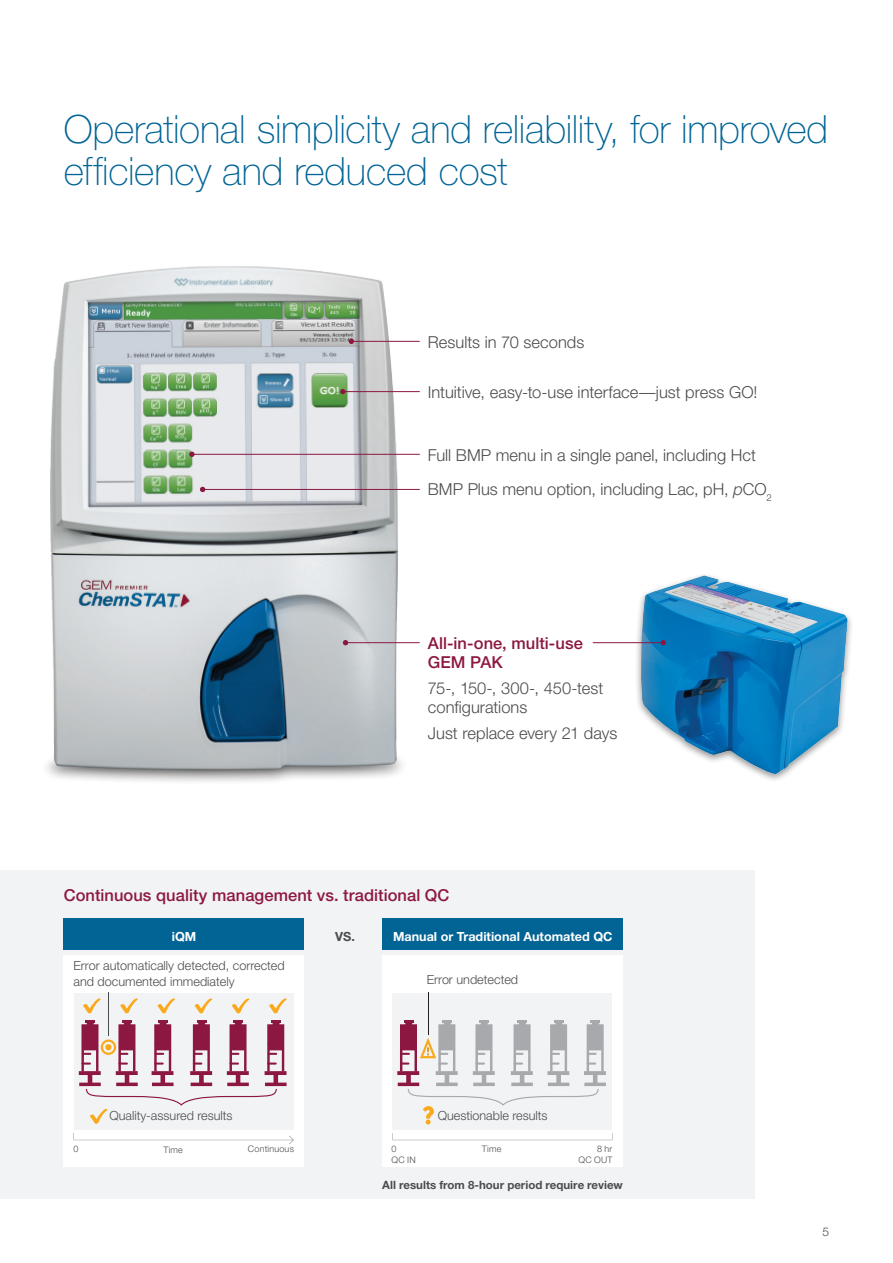
<style>
.page{position:relative;width:893px;height:1263px;background:#fff}
.page>*{position:absolute;margin:0;border:0;box-sizing:border-box;transform-origin:0 0}
.t1{font:100 39px/42px "Helvetica Neue";letter-spacing:-.01em;color:#016495}
.t2{font:300 16.5px/19.8px "Helvetica Neue";color:#4b4c4d}
.t3{font:500 16.5px/19.8px "Helvetica Neue";letter-spacing:.005em;color:#8c1841}
.t4{font:300 12.6px/15.1px "Helvetica Neue";color:#4b4c4d}
.t5{font:700 12.6px "Helvetica Neue";color:#fff}
.t6{font:700 12.6px "Helvetica Neue";color:#4b4c4d}
.t7{font:300 12px "Helvetica Neue";color:#4b4c4d}
.t8{font:700 11.4px "Helvetica Neue";color:#4b4c4d}
.t9{font:300 9px "Helvetica Neue";letter-spacing:.025em;color:#4b4c4d}
.s1{font-style:italic}
</style>
<div class="page">
<div style="left:0;top:870px;width:755px;height:329px;background:#f2f3f4"></div>
<img style="left:47px;top:266px;width:373px;height:516px">
<img style="left:602px;top:575px;width:250px;height:205px">
<svg style="left:349px;top:339px;width:5px;height:5px"></svg>
<svg style="left:340px;top:389px;width:6px;height:5px"></svg>
<svg style="left:189px;top:452px;width:6px;height:5px"></svg>
<svg style="left:200px;top:487px;width:5px;height:5px"></svg>
<hr style="left:351px;top:341px;width:69px;height:1px;background:#8c1841">
<hr style="left:343px;top:391px;width:77px;height:1px;background:#8c1841">
<hr style="left:192px;top:454px;width:228px;height:1px;background:#8c1841">
<hr style="left:204px;top:489px;width:216px;height:1px;background:#8c1841">
<svg style="left:343px;top:640px;width:5px;height:5px"></svg>
<hr style="left:345px;top:642px;width:75px;height:1px;background:#8c1841">
<svg style="left:661px;top:640px;width:5px;height:5px"></svg>
<hr style="left:593px;top:642px;width:70px;height:1px;background:#8c1841">
<div style="left:382px;top:955px;width:241px;height:212px;background:#fff"></div>
<div style="left:392px;top:993px;width:220px;height:137px;background:#f2f3f4"></div>
<div style="left:64px;top:919px;width:240px;height:31px;background:#016495"></div>
<div style="left:382px;top:919px;width:241px;height:31px;background:#016495"></div>
<div style="left:64px;top:955px;width:240px;height:212px;background:#fff"></div>
<div style="left:74px;top:993px;width:219px;height:137px;background:#f2f3f4"></div>
<hr style="left:108px;top:992px;width:1px;height:43px;background:#4b4c4d">
<hr style="left:428px;top:992px;width:1px;height:42px;background:#231f20">
<svg style="left:392px;top:1133px;width:220px;height:7px"></svg>
<svg style="left:74px;top:1135px;width:220px;height:9px"></svg>
<svg style="left:86px;top:1089px;width:191px;height:35px"></svg>
<svg style="left:83px;top:998px;width:18px;height:16px"></svg>
<svg style="left:120px;top:998px;width:18px;height:16px"></svg>
<svg style="left:269px;top:998px;width:18px;height:16px"></svg>
<svg style="left:232px;top:998px;width:18px;height:16px"></svg>
<svg style="left:194px;top:998px;width:19px;height:16px"></svg>
<svg style="left:157px;top:998px;width:18px;height:16px"></svg>
<svg style="left:408px;top:1089px;width:191px;height:35px"></svg>
<hr style="left:88px;top:1074px;width:4px;height:10px;background:#8c1841">
<svg style="left:79px;top:1071px;width:22px;height:4px"></svg>
<svg style="left:79px;top:1082px;width:22px;height:4px"></svg>
<hr style="left:125px;top:1074px;width:4px;height:10px;background:#8c1841">
<svg style="left:116px;top:1071px;width:22px;height:4px"></svg>
<svg style="left:116px;top:1082px;width:22px;height:4px"></svg>
<svg style="left:81px;top:1021px;width:54px;height:50px"></svg>
<div style="left:160px;top:1074px;width:5px;height:10px;background:#8c1841"></div>
<svg style="left:152px;top:1071px;width:21px;height:4px"></svg>
<svg style="left:152px;top:1082px;width:22px;height:4px"></svg>
<svg style="left:154px;top:1021px;width:17px;height:50px"></svg>
<div style="left:199px;top:1074px;width:5px;height:10px;background:#8c1841"></div>
<svg style="left:190px;top:1071px;width:22px;height:4px"></svg>
<svg style="left:191px;top:1082px;width:21px;height:4px"></svg>
<svg style="left:193px;top:1021px;width:17px;height:50px"></svg>
<hr style="left:236px;top:1074px;width:4px;height:10px;background:#8c1841">
<svg style="left:227px;top:1071px;width:22px;height:4px"></svg>
<svg style="left:227px;top:1082px;width:22px;height:4px"></svg>
<svg style="left:229px;top:1021px;width:18px;height:50px"></svg>
<div style="left:273px;top:1074px;width:5px;height:10px;background:#8c1841"></div>
<svg style="left:265px;top:1071px;width:21px;height:4px"></svg>
<svg style="left:265px;top:1082px;width:22px;height:4px"></svg>
<svg style="left:267px;top:1021px;width:17px;height:50px"></svg>
<div style="left:406px;top:1074px;width:5px;height:10px;background:#8c1841"></div>
<svg style="left:397px;top:1071px;width:22px;height:4px"></svg>
<svg style="left:398px;top:1082px;width:21px;height:4px"></svg>
<hr style="left:445px;top:1074px;width:4px;height:10px;background:#a8a9ad">
<hr style="left:436px;top:1071px;width:22px;height:4px;background:#a8a9ad">
<svg style="left:436px;top:1082px;width:22px;height:4px"></svg>
<svg style="left:400px;top:1021px;width:55px;height:50px"></svg>
<hr style="left:482px;top:1074px;width:4px;height:10px;background:#a8a9ad">
<hr style="left:473px;top:1071px;width:22px;height:4px;background:#a8a9ad">
<svg style="left:473px;top:1082px;width:22px;height:4px"></svg>
<svg style="left:475px;top:1021px;width:17px;height:50px"></svg>
<hr style="left:520px;top:1074px;width:4px;height:10px;background:#a8a9ad">
<hr style="left:511px;top:1071px;width:22px;height:4px;background:#a8a9ad">
<svg style="left:511px;top:1082px;width:22px;height:4px"></svg>
<svg style="left:513px;top:1021px;width:18px;height:50px"></svg>
<div style="left:556px;top:1074px;width:5px;height:10px;background:#a8a9ad"></div>
<hr style="left:547px;top:1071px;width:22px;height:4px;background:#a8a9ad">
<svg style="left:548px;top:1082px;width:21px;height:4px"></svg>
<svg style="left:550px;top:1021px;width:17px;height:50px"></svg>
<hr style="left:593px;top:1074px;width:4px;height:10px;background:#a8a9ad">
<hr style="left:584px;top:1071px;width:22px;height:4px;background:#a8a9ad">
<svg style="left:584px;top:1082px;width:22px;height:4px"></svg>
<svg style="left:587px;top:1021px;width:17px;height:50px"></svg>
<p class="t1" style="left:64px;top:109px;width:766px">Operational simplicity and reliability, for improved efficiency and reduced cost</p>
<p class="t2" style="left:428px;top:332px;width:158px">Results in 70 seconds</p>
<p class="t2" style="left:428px;top:382px;width:331px">Intuitive, easy-to-use interface—just press GO!</p>
<p class="t2" style="left:428px;top:445px;width:330px">Full BMP menu in a single panel, including Hct</p>
<p class="t2" style="left:428px;top:479px;width:346px">BMP Plus menu option, including Lac, pH, <span class="s1">p</span>CO<sub>2</sub></p>
<p class="t3" style="left:428px;top:633px;width:157px">All-in-one, multi-use<br>GEM PAK</p>
<p class="t2" style="left:428px;top:677px;width:177px">75-, 150-, 300-, 450-test configurations</p>
<p class="t2" style="left:428px;top:722px;width:191px">Just replace every 21 days</p>
<p class="t3" style="left:64px;top:885px;width:387px">Continuous quality management vs. traditional QC</p>
<p class="t5" style="left:172px;top:928px;width:26px">iQM</p>
<p class="t5" style="left:393px;top:928px;width:221px">Manual or Traditional Automated QC</p>
<p class="t4" style="left:73px;top:958px;width:213px">Error automatically detected, corrected and documented immediately</p>
<p class="t6" style="left:335px;top:928px;width:21px">VS.</p>
<p class="t4" style="left:427px;top:972px;width:93px">Error undetected</p>
<p class="t4" style="left:109px;top:1108px;width:125px">Quality-assured results</p>
<p class="t4" style="left:438px;top:1108px;width:111px">Questionable results</p>
<p class="t9" style="left:163px;top:1144px;width:21px">Time</p>
<p class="t9" style="left:248px;top:1143px;width:48px">Continuous</p>
<p class="t9" style="left:482px;top:1143px;width:21px">Time</p>
<p class="t9" style="left:597px;top:1143px;width:17px">8 hr</p>
<p class="t9" style="left:578px;top:1154px;width:36px">QC OUT</p>
<p class="t9" style="left:73px;top:1143px;width:7px">0</p>
<p class="t9" style="left:392px;top:1143px;width:7px">0</p>
<p class="t9" style="left:392px;top:1154px;width:26px">QC IN</p>
<p class="t8" style="left:382px;top:1177px;width:242px">All results from 8-hour period require review</p>
<p class="t7" style="left:822px;top:1224px;width:8px">5</p>
</div>
